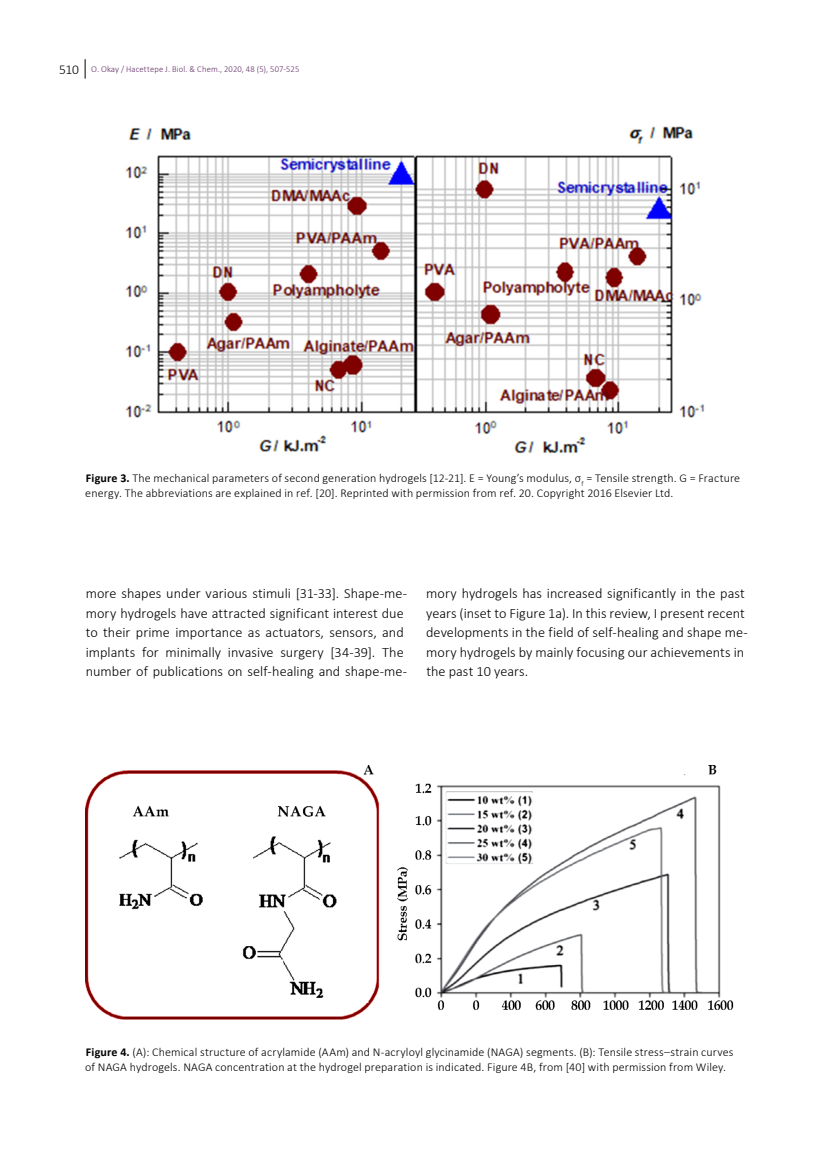
<style>
.page{position:relative;width:830px;height:1170px;background:#fff}
.page>*{position:absolute;margin:0;border:0;box-sizing:border-box;transform-origin:0 0}
.t1{font:300 14.25px/19.5px "Calibri";color:#000}
.t2{font:300 12px/15px "Calibri";letter-spacing:.01em;color:#000}
.t3{font:300 9px "Calibri";letter-spacing:.02em;color:#642e68}
.s1{font-size:13.5px;color:#000}
.s2{font-weight:700}
</style>
<div class="page">
<svg style="left:85px;top:59px;width:1px;height:20px"></svg>
<img style="left:125px;top:126px;width:579px;height:328px">
<img style="left:86px;top:765px;width:648px;height:255px">
<p class="t3" style="left:59px;top:63px;width:242px"><span class="s1">510</span> O. Okay / Hacettepe J. Biol. &amp; Chem., 2020, 48 (5), 507-525</p>
<p class="t2" style="left:85px;top:470px;width:656px"><span class="s2">Figure 3.</span> The mechanical parameters of second generation hydrogels [12-21]. E = Young’s modulus, σ<sub>f</sub> = Tensile strength. G = Fracture energy. The abbreviations are explained in ref. [20]. Reprinted with permission from ref. 20. Copyright 2016 Elsevier Ltd.</p>
<p class="t1" style="left:86px;top:583px;width:323px">more shapes under various stimuli [31-33]. Shape-me&shy;mory hydrogels have attracted significant interest due to their prime importance as actuators, sensors, and implants for minimally invasive surgery [34-39]. The number of publications on self-healing and shape-me-</p>
<p class="t1" style="left:426px;top:583px;width:323px">mory hydrogels has increased significantly in the past years (inset to Figure 1a). In this review, I present recent developments in the field of self-healing and shape me&shy;mory hydrogels by mainly focusing our achievements in the past 10 years.</p>
<p class="t2" style="left:85px;top:1044px;width:649px"><span class="s2">Figure 4.</span> (A): Chemical structure of acrylamide (AAm) and N-acryloyl glycinamide (NAGA) segments. (B): Tensile stress–strain curves of NAGA hydrogels. NAGA concentration at the hydrogel preparation is indicated. Figure 4B, from [40] with permission from Wiley.</p>
</div>
